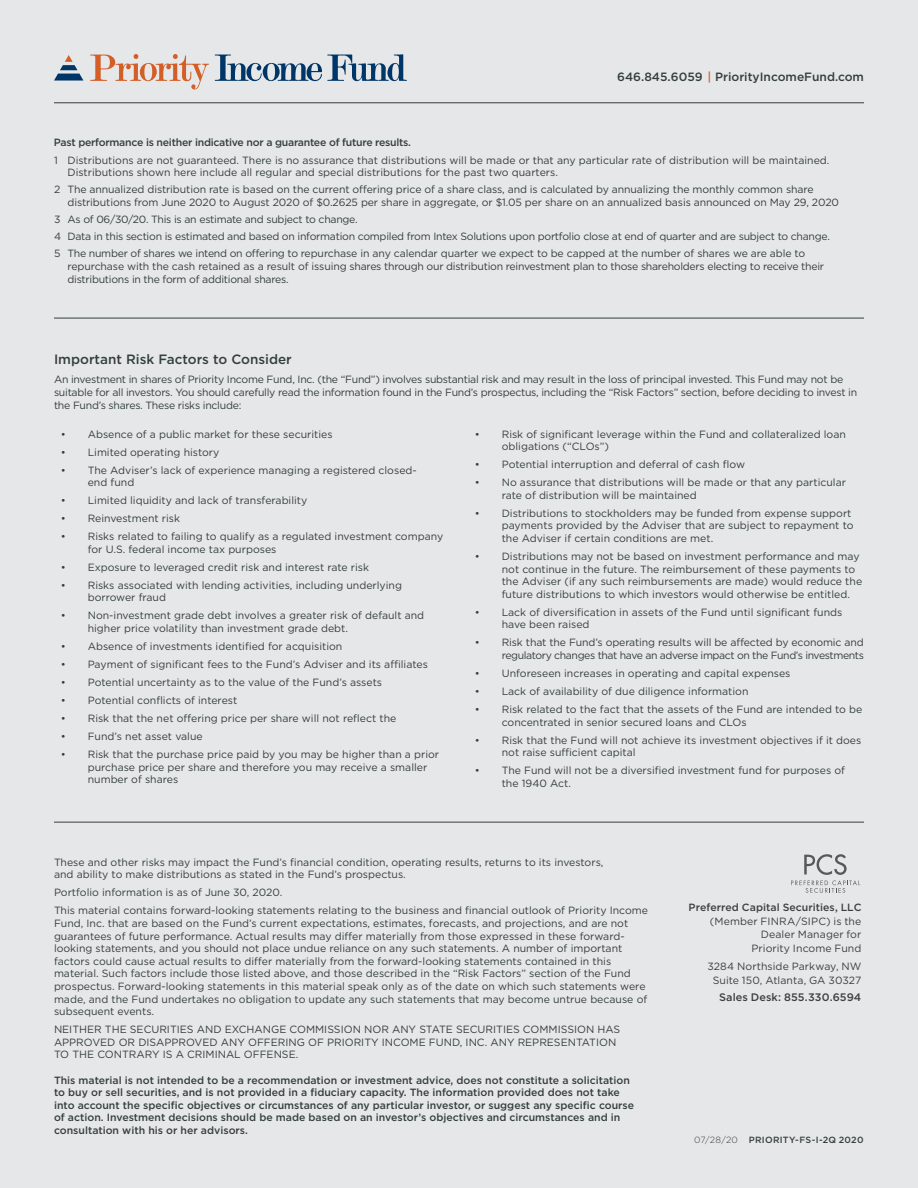
<style>
.page{position:relative;width:918px;height:1188px;background:#e6e7e9}
.page>*{position:absolute;margin:0;border:0;box-sizing:border-box;transform-origin:0 0}
.t1{font:500 13.5px "Gotham";color:#343f3d}
.Table_Header{font:500 12px "Gotham";color:#343f3d}
.t2{font:500 10.8px "Gotham";letter-spacing:.005em;color:#3e3e3f}
.Disclosure{font:10.5px/12.6px "Gotham";color:#343f3d}
.Disclosure-2{font:10.5px/12.8px "Gotham";letter-spacing:-.025em;color:#343f3d}
.Disclosure-3{font:500 10.5px/12.6px "Gotham";color:#343f3d}
.t3{font:10.5px/13.5px "Gotham";letter-spacing:.01em;color:#3e3e3f;text-align:right}
.Disclosure-4{font:10.5px/12.6px "Gotham";letter-spacing:-.04em;color:#343f3d;text-align:right}
.Disclosure-5{font:500 10.5px "Gotham";letter-spacing:-.025em;color:#343f3d}
.t4{font:500 9px "Gotham";letter-spacing:.03em;color:#343f3d}
.s1{color:#d26027}
.s2{font-weight:500}
.s3{font-weight:300}
</style>
<div class="page">
<svg style="left:90px;top:54px;width:119px;height:35px"></svg>
<svg style="left:215px;top:54px;width:192px;height:27px"></svg>
<svg style="left:54px;top:55px;width:29px;height:26px"></svg>
<hr style="left:54px;top:103px;width:810px;height:1px;background:#343f3d">
<hr style="left:54px;top:318px;width:810px;height:1px;background:#343f3d">
<hr style="left:54px;top:822px;width:810px;height:1px;background:#343f3d">
<svg style="left:791px;top:854px;width:69px;height:39px"></svg>
<p class="Table_Header" style="left:617px;top:68px;width:248px">646.845.6059 <span class="s1">|</span> PriorityIncomeFund.com</p>
<p class="Disclosure-5" style="left:54px;top:136px;width:359px">Past performance is neither indicative nor a guarantee of future results.</p>
<p class="Disclosure" style="left:68px;top:153px;width:763px;text-indent:-14px">1 Distributions are not guaranteed. There is no assurance that distributions will be made or that any particular rate of distribution will be maintained.<br>Distributions shown here include all regular and special distributions for the past two quarters.</p>
<p class="Disclosure" style="left:68px;top:183px;width:773px;text-indent:-14px">2 The annualized distribution rate is based on the current offering price of a share class, and is calculated by annualizing the monthly common share distributions from June 2020 to August 2020 of $0.2625 per share in aggregate, or $1.05 per share on an annualized basis announced on May 29, 2020</p>
<p class="Disclosure-2" style="left:54px;top:213px;width:305px">3 As of 06/30/20. This is an estimate and subject to change.</p>
<p class="Disclosure-2" style="left:54px;top:230px;width:778px">4 Data in this section is estimated and based on information compiled from Intex Solutions upon portfolio close at end of quarter and are subject to change.</p>
<p class="Disclosure-2" style="left:68px;top:247px;width:758px;text-indent:-14px">5 The number of shares we intend on offering to repurchase in any calendar quarter we expect to be capped at the number of shares we are able to repurchase with the cash retained as a result of issuing shares through our distribution reinvestment plan to those shareholders electing to receive their distributions in the form of additional shares.</p>
<p class="t1" style="left:54px;top:351px;width:239px">Important Risk Factors to Consider</p>
<p class="Disclosure-2" style="left:54px;top:373px;width:805px">An investment in shares of Priority Income Fund, Inc. (the “Fund”) involves substantial risk and may result in the loss of principal invested. This Fund may not be suitable for all investors. You should carefully read the information found in the Fund’s prospectus, including the “Risk Factors” section, before deciding to invest in the Fund’s shares. These risks include:</p>
<p class="Disclosure" style="left:61px;top:427px;width:273px">• Absence of a public market for these securities</p>
<p class="Disclosure" style="left:61px;top:445px;width:160px">• Limited operating history</p>
<p class="Disclosure" style="left:88px;top:463px;width:331px;text-indent:-27px">• The Adviser’s lack of experience managing a registered closed&shy;end fund</p>
<p class="Disclosure" style="left:61px;top:494px;width:248px">• Limited liquidity and lack of transferability</p>
<p class="Disclosure" style="left:61px;top:512px;width:121px">• Reinvestment risk</p>
<p class="Disclosure" style="left:88px;top:530px;width:357px;text-indent:-27px">• Risks related to failing to qualify as a regulated investment company for U.S. federal income tax purposes</p>
<p class="Disclosure" style="left:61px;top:561px;width:310px">• Exposure to leveraged credit risk and interest rate risk</p>
<p class="Disclosure" style="left:88px;top:579px;width:316px;text-indent:-27px">• Risks associated with lending activities, including underlying borrower fraud</p>
<p class="Disclosure" style="left:88px;top:609px;width:338px;text-indent:-27px">• Non-investment grade debt involves a greater risk of default and higher price volatility than investment grade debt.</p>
<p class="Disclosure" style="left:61px;top:640px;width:283px">• Absence of investments identified for acquisition</p>
<p class="Disclosure" style="left:61px;top:658px;width:369px">• Payment of significant fees to the Fund’s Adviser and its affiliates</p>
<p class="Disclosure" style="left:61px;top:676px;width:323px">• Potential uncertainty as to the value of the Fund’s assets</p>
<p class="Disclosure" style="left:61px;top:694px;width:178px">• Potential conflicts of interest</p>
<p class="Disclosure" style="left:61px;top:712px;width:337px">• Risk that the net offering price per share will not reflect the</p>
<p class="Disclosure" style="left:61px;top:730px;width:144px">• Fund’s net asset value</p>
<p class="Disclosure" style="left:88px;top:748px;width:353px;text-indent:-27px">• Risk that the purchase price paid by you may be higher than a prior purchase price per share and therefore you may receive a smaller number of shares</p>
<p class="Disclosure" style="left:502px;top:427px;width:346px;text-indent:-27px">• Risk of significant leverage within the Fund and collateralized loan obligations (“CLOs”)</p>
<p class="Disclosure" style="left:475px;top:458px;width:272px">• Potential interruption and deferral of cash flow</p>
<p class="Disclosure" style="left:502px;top:476px;width:346px;text-indent:-27px">• No assurance that distributions will be made or that any particular rate of distribution will be maintained</p>
<p class="Disclosure" style="left:502px;top:507px;width:353px;text-indent:-27px">• Distributions to stockholders may be funded from expense support payments provided by the Adviser that are subject to repayment to the Adviser if certain conditions are met.</p>
<p class="Disclosure" style="left:502px;top:550px;width:362px;text-indent:-27px">• Distributions may not be based on investment performance and may not continue in the future. The reimbursement of these payments to the Adviser (if any such reimbursements are made) would reduce the future distributions to which investors would otherwise be entitled.</p>
<p class="Disclosure" style="left:502px;top:606px;width:342px;text-indent:-27px">• Lack of diversification in assets of the Fund until significant funds have been raised</p>
<p class="Disclosure-4" style="left:475px;top:636px;width:391px">• Risk that the Fund’s operating results will be affected by economic and regulatory changes that have an adverse impact on the Fund’s investments</p>
<p class="Disclosure" style="left:475px;top:667px;width:317px">• Unforeseen increases in operating and capital expenses</p>
<p class="Disclosure" style="left:475px;top:685px;width:275px">• Lack of availability of due diligence information</p>
<p class="Disclosure" style="left:502px;top:703px;width:362px;text-indent:-27px">• Risk related to the fact that the assets of the Fund are intended to be concentrated in senior secured loans and CLOs</p>
<p class="Disclosure" style="left:502px;top:733px;width:361px;text-indent:-27px">• Risk that the Fund will not achieve its investment objectives if it does not raise sufficient capital</p>
<p class="Disclosure" style="left:502px;top:764px;width:345px;text-indent:-27px">• The Fund will not be a diversified investment fund for purposes of the 1940 Act.</p>
<p class="Disclosure" style="left:54px;top:856px;width:551px">These and other risks may impact the Fund’s financial condition, operating results, returns to its investors, and ability to make distributions as stated in the Fund’s prospectus.</p>
<p class="Disclosure" style="left:54px;top:886px;width:230px">Portfolio information is as of June 30, 2020.</p>
<p class="Disclosure" style="left:54px;top:904px;width:596px">This material contains forward-looking statements relating to the business and financial outlook of Priority Income Fund, Inc. that are based on the Fund’s current expectations, estimates, forecasts, and projections, and are not guarantees of future performance. Actual results may differ materially from those expressed in these forward&shy;looking statements, and you should not place undue reliance on any such statements. A number of important factors could cause actual results to differ materially from the forward-looking statements contained in this material. Such factors include those listed above, and those described in the “Risk Factors” section of the Fund prospectus. Forward-looking statements in this material speak only as of the date on which such statements were made, and the Fund undertakes no obligation to update any such statements that may become untrue because of subsequent events.</p>
<p class="Disclosure" style="left:54px;top:1023px;width:568px">NEITHER THE SECURITIES AND EXCHANGE COMMISSION NOR ANY STATE SECURITIES COMMISSION HAS<br>APPROVED OR DISAPPROVED ANY OFFERING OF PRIORITY INCOME FUND, INC. ANY REPRESENTATION<br>TO THE CONTRARY IS A CRIMINAL OFFENSE.</p>
<p class="Disclosure-3" style="left:54px;top:1073px;width:582px">This material is not intended to be a recommendation or investment advice, does not constitute a solicitation to buy or sell securities, and is not provided in a fiduciary capacity. The information provided does not take into account the specific objectives or circumstances of any particular investor, or suggest any specific course of action. Investment decisions should be made based on an investor’s objectives and circumstances and in consultation with his or her advisors.</p>
<p class="t3" style="left:689px;top:901px;width:174px"><span class="s2">Preferred Capital Securities, LLC </span>(Member FINRA/SIPC) is the<br>Dealer Manager for<br>Priority Income Fund</p>
<p class="t3" style="left:707px;top:959px;width:155px;text-align:center">3284 Northside Parkway, NW<br>Suite 150, Atlanta, GA 30327</p>
<p class="t2" style="left:719px;top:991px;width:144px">Sales Desk: 855.330.6594</p>
<p class="t4" style="left:694px;top:1134px;width:171px"><span class="s3">07/28/20</span> PRIORITY-FS-I-2Q 2020</p>
</div>
